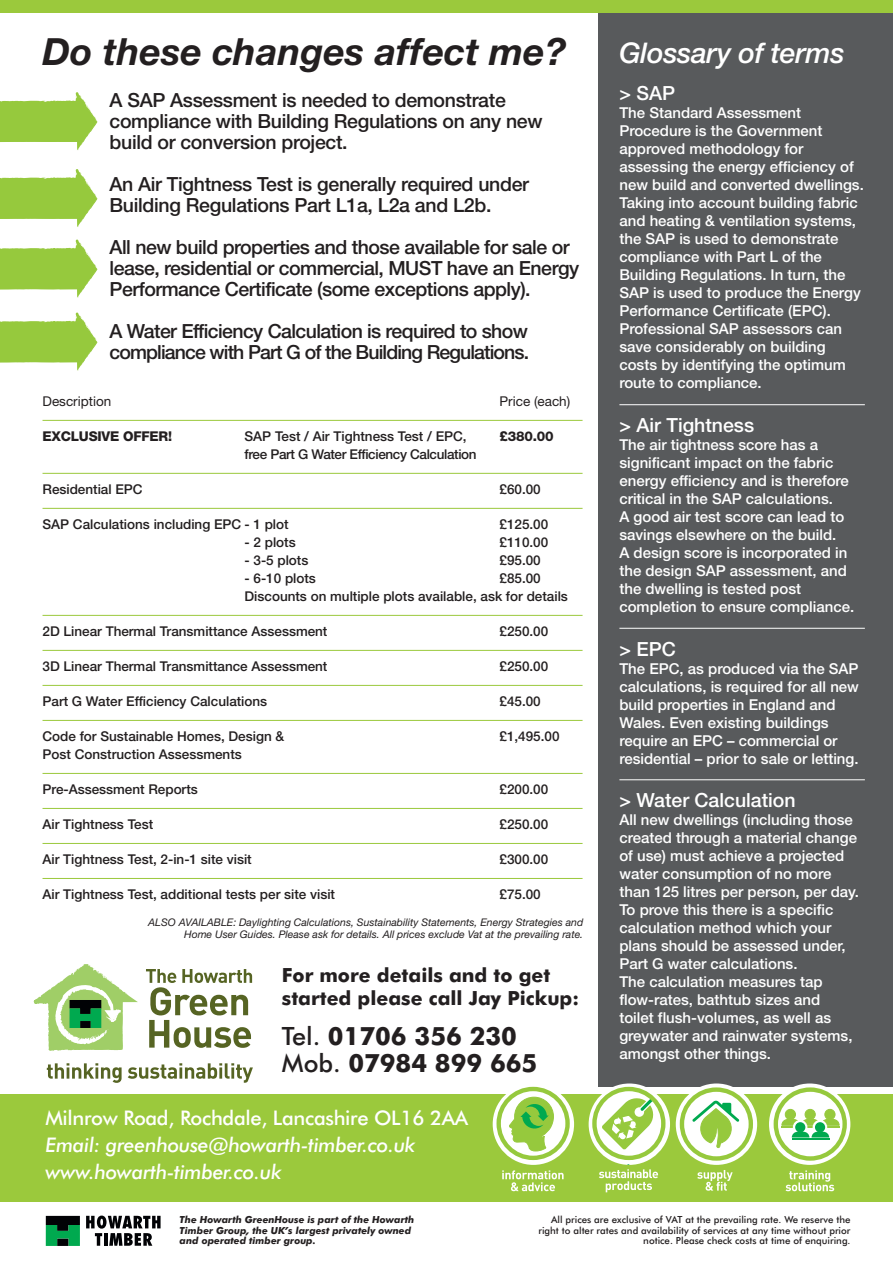
<style>
.page{position:relative;width:893px;height:1263px;background:#fff}
.page>*{position:absolute;margin:0;border:0;box-sizing:border-box;transform-origin:0 0}
.t1{font:italic 700 37.5px "Helvetica Neue";color:#231f20}
.t2{font:italic 500 28.5px "Helvetica Neue";letter-spacing:-.015em;color:#fff}
.t3{font:700 25.2px/27.6px "Futura BT";color:#231f20}
.t4{font:italic 500 20.25px/27px "Futura BT";letter-spacing:-.015em;color:#fff}
.t5{font:500 20.25px "Futura BT";letter-spacing:-.015em;color:#fff}
.t6{font:500 19.5px/20.9px "Helvetica Neue";letter-spacing:-.025em;color:#231f20}
.t7{font:500 19.5px/20.9px "Helvetica Neue";letter-spacing:-.045em;color:#231f20}
.t8{font:700 19.5px/22.5px "Futura BT";color:#231f20}
.t9{font:500 19.5px "Helvetica Neue";color:#fff}
.t10{font:500 15px/18px "Helvetica Neue";color:#fff}
.t11{font:500 13.5px/18px "Helvetica Neue";color:#231f20}
.t12{font:500 13.5px "Helvetica Neue";letter-spacing:-.025em;color:#231f20}
.t13{font:13.5px "Helvetica Neue";color:#231f20}
.t14{font:800 13.5px "Helvetica Neue";letter-spacing:-.015em;color:#231f20}
.t15{font:italic 10.5px/12.6px "Helvetica Neue";color:#231f20;text-align:right}
.t16{font:500 9.75px/10.5px "Futura BT";color:#231f20;text-align:right}
.t17{font:italic 700 9.75px/10.5px "Futura BT";color:#231f20}
.s1{font-weight:500}
</style>
<div class="page">
<div style="left:598px;top:0;width:295px;height:1086px;background:#585a5c"></div>
<hr style="left:619px;top:404px;width:246px;height:1px;background:#fff">
<hr style="left:619px;top:628px;width:246px;height:1px;background:#fff">
<hr style="left:619px;top:779px;width:246px;height:1px;background:#fff">
<svg style="left:0;top:92px;width:97px;height:58px"></svg>
<svg style="left:0;top:169px;width:97px;height:58px"></svg>
<svg style="left:0;top:240px;width:97px;height:58px"></svg>
<svg style="left:0;top:313px;width:97px;height:58px"></svg>
<div style="left:0;top:0;width:893px;height:13px;background:#9bc93c"></div>
<hr style="left:43px;top:420px;width:540px;height:1px;background:#9bc93c">
<hr style="left:43px;top:473px;width:540px;height:1px;background:#9bc93c">
<hr style="left:43px;top:508px;width:540px;height:1px;background:#9bc93c">
<hr style="left:43px;top:615px;width:540px;height:1px;background:#9bc93c">
<hr style="left:43px;top:650px;width:540px;height:1px;background:#9bc93c">
<hr style="left:43px;top:685px;width:540px;height:1px;background:#9bc93c">
<hr style="left:43px;top:720px;width:540px;height:1px;background:#9bc93c">
<hr style="left:43px;top:773px;width:540px;height:1px;background:#9bc93c">
<hr style="left:43px;top:808px;width:540px;height:1px;background:#9bc93c">
<hr style="left:43px;top:843px;width:540px;height:1px;background:#9bc93c">
<hr style="left:43px;top:878px;width:540px;height:1px;background:#9bc93c">
<div style="left:0;top:1095px;width:893px;height:107px;background:#9bc93c"></div>
<svg style="left:493px;top:1083px;width:81px;height:82px;fill:#fff"></svg>
<div style="left:496px;top:1087px;width:74px;height:73px;border:4px solid #96c93d;border-radius:50%"></div>
<svg style="left:509px;top:1096px;width:45px;height:56px"></svg>
<svg style="left:589px;top:1083px;width:81px;height:82px;fill:#fff"></svg>
<svg style="left:602px;top:1097px;width:53px;height:53px"></svg>
<div style="left:592px;top:1087px;width:73px;height:73px;border:4px solid #96c93d;border-radius:50%"></div>
<svg style="left:676px;top:1083px;width:81px;height:82px;fill:#fff"></svg>
<div style="left:680px;top:1087px;width:73px;height:74px;border:4px solid #96c93d;border-radius:50%"></div>
<svg style="left:692px;top:1100px;width:47px;height:48px"></svg>
<svg style="left:769px;top:1083px;width:81px;height:82px"></svg>
<div style="left:774px;top:1087px;width:73px;height:74px;border:4px solid #96c93d;border-radius:50%"></div>
<svg style="left:502px;top:1170px;width:62px;height:21px"></svg>
<svg style="left:599px;top:1169px;width:60px;height:23px"></svg>
<svg style="left:697px;top:1170px;width:36px;height:21px"></svg>
<svg style="left:773px;top:1108px;width:73px;height:84px"></svg>
<svg style="left:146px;top:969px;width:106px;height:79px"></svg>
<svg style="left:33px;top:964px;width:105px;height:87px"></svg>
<svg style="left:47px;top:1063px;width:75px;height:20px"></svg>
<svg style="left:128px;top:1063px;width:125px;height:20px"></svg>
<svg style="left:46px;top:1216px;width:34px;height:30px"></svg>
<svg style="left:86px;top:1215px;width:75px;height:31px"></svg>
<h1 class="t1" style="left:43px;top:38px;width:525px">Do these changes affect me?</h1>
<h3 class="t6" style="left:110px;top:92px;width:435px">A SAP Assessment is needed to demonstrate compliance with Building Regulations on any new build or conversion project.</h3>
<h3 class="t6" style="left:110px;top:176px;width:421px">An Air Tightness Test is generally required under<br>Building Regulations Part L1a, L2a and L2b.</h3>
<h3 class="t6" style="left:110px;top:239px;width:471px">All new build properties and those available for sale or lease, residential or commercial, MUST have an Energy<br>Performance Certificate (some exceptions apply).</h3>
<h3 class="t7" style="left:110px;top:322px;width:421px">A Water Efficiency Calculation is required to show compliance with Part G of the Building Regulations.</h3>
<p class="t13" style="left:43px;top:397px;width:70px">Description</p>
<p class="t13" style="left:500px;top:397px;width:72px">Price (each)</p>
<p class="t14" style="left:43px;top:432px;width:131px">EXCLUSIVE OFFER!</p>
<p class="t11" style="left:245px;top:429px;width:224px">SAP Test / Air Tightness Test / EPC,</p>
<p class="t14" style="left:500px;top:432px;width:56px">£380.00</p>
<p class="t12" style="left:245px;top:450px;width:234px">free Part G Water Efficiency Calculation</p>
<p class="t11" style="left:43px;top:482px;width:102px">Residential EPC</p>
<p class="t11" style="left:500px;top:482px;width:43px">£60.00</p>
<p class="t11" style="left:43px;top:517px;width:248px">SAP Calculations including EPC - 1 plot</p>
<p class="t11" style="left:500px;top:517px;width:50px">£125.00</p>
<p class="t11" style="left:245px;top:535px;width:53px">- 2 plots</p>
<p class="t11" style="left:500px;top:535px;width:50px">£110.00</p>
<p class="t11" style="left:245px;top:553px;width:65px">- 3-5 plots</p>
<p class="t11" style="left:500px;top:553px;width:43px">£95.00</p>
<p class="t11" style="left:245px;top:571px;width:73px">- 6-10 plots</p>
<p class="t11" style="left:245px;top:571px;width:325px;text-indent:255px">£85.00<br>Discounts on multiple plots available, ask for details</p>
<p class="t11" style="left:43px;top:624px;width:286px">2D Linear Thermal Transmittance Assessment</p>
<p class="t11" style="left:499px;top:624px;width:50px">£250.00</p>
<p class="t11" style="left:43px;top:659px;width:286px">3D Linear Thermal Transmittance Assessment</p>
<p class="t11" style="left:499px;top:659px;width:50px">£250.00</p>
<p class="t11" style="left:43px;top:694px;width:226px">Part G Water Efficiency Calculations</p>
<p class="t11" style="left:499px;top:694px;width:43px">£45.00</p>
<p class="t11" style="left:43px;top:729px;width:243px">Code for Sustainable Homes, Design &amp;</p>
<p class="t11" style="left:499px;top:729px;width:61px">£1,495.00</p>
<p class="t11" style="left:43px;top:747px;width:201px">Post Construction Assessments</p>
<p class="t11" style="left:43px;top:782px;width:157px">Pre-Assessment Reports</p>
<p class="t11" style="left:499px;top:782px;width:50px">£200.00</p>
<p class="t11" style="left:43px;top:817px;width:112px">Air Tightness Test</p>
<p class="t11" style="left:499px;top:817px;width:50px">£250.00</p>
<p class="t11" style="left:43px;top:852px;width:211px">Air Tightness Test, 2-in-1 site visit</p>
<p class="t11" style="left:499px;top:852px;width:50px">£300.00</p>
<p class="t11" style="left:43px;top:887px;width:294px">Air Tightness Test, additional tests per site visit</p>
<p class="t11" style="left:500px;top:887px;width:43px">£75.00</p>
<p class="t15" style="left:148px;top:917px;width:436px">ALSO AVAILABLE: Daylighting Calculations, Sustainability Statements, Energy Strategies and<br>Home User Guides. Please ask for details. All prices exclude Vat at the prevailing rate.</p>
<h3 class="t8" style="left:282px;top:965px;width:299px">For more details and to get started please call Jay Pickup:</h3>
<h3 class="t3" style="left:282px;top:1023px;width:257px"><span class="s1">Tel.</span> 01706 356 230<br><span class="s1">Mob.</span> 07984 899 665</h3>
<h3 class="t5" style="left:45px;top:1108px;width:424px">Milnrow Road, Rochdale, Lancashire OL16 2AA</h3>
<h3 class="t4" style="left:45px;top:1133px;width:372px">Email: greenhouse@howarth-timber.co.uk www.howarth-timber.co.uk</h3>
<h2 class="t2" style="left:619px;top:43px;width:227px">Glossary of terms</h2>
<h3 class="t9" style="left:619px;top:87px;width:57px">&gt; SAP</h3>
<p class="t10" style="left:619px;top:106px;width:246px">The Standard Assessment<br>Procedure is the Government approved methodology for assessing the energy efficiency of new build and converted dwellings.<br>Taking into account building fabric and heating &amp; ventilation systems, the SAP is used to demonstrate compliance with Part L of the<br>Building Regulations. In turn, the<br>SAP is used to produce the Energy<br>Performance Certificate (EPC).<br>Professional SAP assessors can save considerably on building costs by identifying the optimum route to compliance.</p>
<h3 class="t9" style="left:619px;top:418px;width:136px">&gt; Air Tightness</h3>
<p class="t10" style="left:619px;top:437px;width:236px">The air tightness score has a significant impact on the fabric energy efficiency and is therefore critical in the SAP calculations.<br>A good air test score can lead to savings elsewhere on the build.<br>A design score is incorporated in the design SAP assessment, and the dwelling is tested post completion to ensure compliance.</p>
<h3 class="t9" style="left:619px;top:642px;width:58px">&gt; EPC</h3>
<p class="t10" style="left:619px;top:661px;width:241px">The EPC, as produced via the SAP calculations, is required for all new build properties in England and Wales. Even existing buildings require an EPC – commercial or residential – prior to sale or letting.</p>
<h3 class="t9" style="left:619px;top:793px;width:178px">&gt; Water Calculation</h3>
<p class="t10" style="left:619px;top:812px;width:241px">All new dwellings (including those created through a material change of use) must achieve a projected water consumption of no more than 125 litres per person, per day.<br>To prove this there is a specific calculation method which your plans should be assessed under,<br>Part G water calculations.<br>The calculation measures tap flow-rates, bathtub sizes and<br>toilet flush-volumes, as well as greywater and rainwater systems, amongst other things.</p>
<p class="t17" style="left:180px;top:1215px;width:236px">The Howarth GreenHouse is part of the Howarth<br>Timber Group, the UK’s largest privately owned and operated timber group.</p>
<p class="t16" style="left:538px;top:1215px;width:314px">All prices are exclusive of VAT at the prevailing rate. We reserve the right to alter rates and availability of services at any time without prior notice. Please check costs at time of enquiring.</p>
</div>
